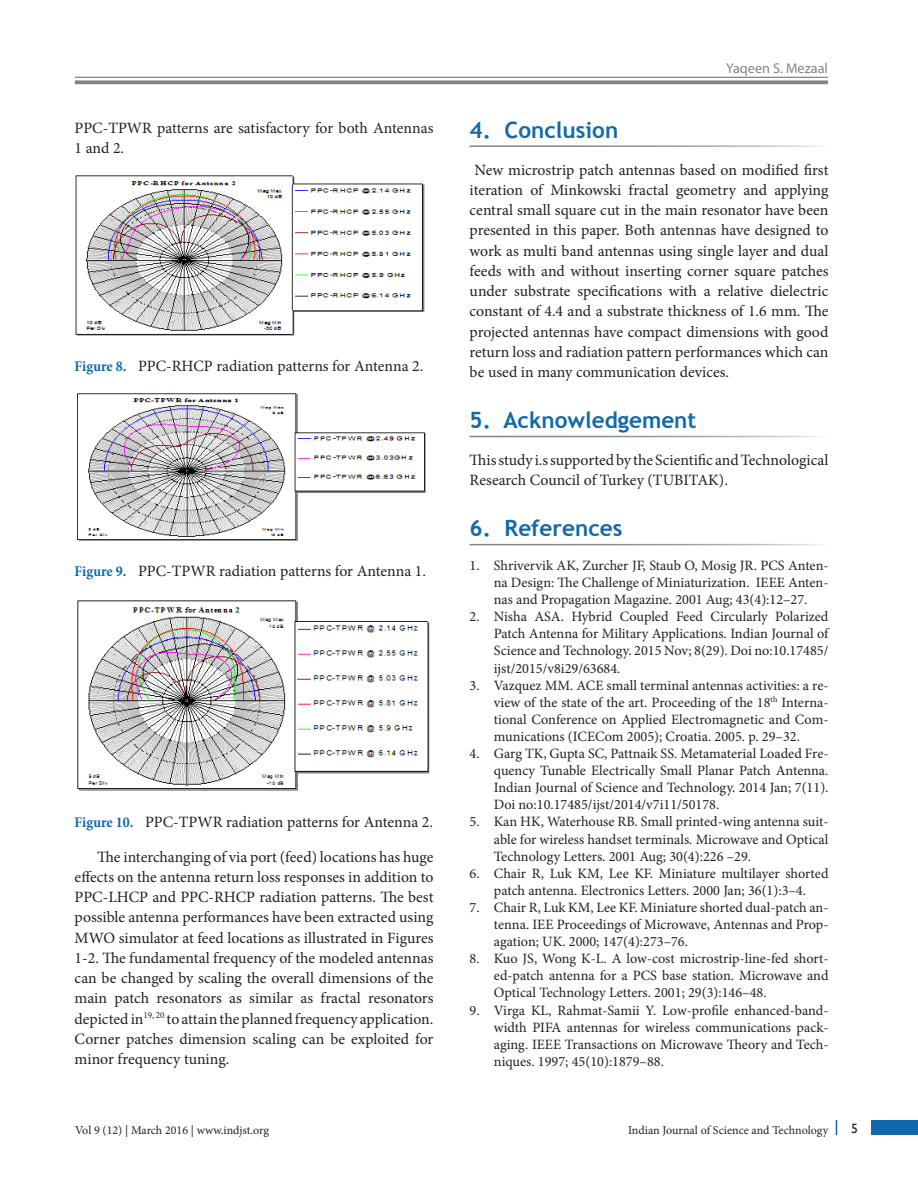
<style>
.page{position:relative;width:918px;height:1188px;background:#fff}
.page>*{position:absolute;margin:0;border:0;box-sizing:border-box;transform-origin:0 0}
.Body_Head{font:700 22.5px "Trebuchet MS";color:#0f69ab}
.Body_Text_Ind_L{font:15.75px/20.2px "Minion Pro";color:#231f20;text-align:justify}
.Body_Text_Ind_F{font:15.75px/20.2px "Minion Pro";letter-spacing:-.005em;color:#231f20}
.t1{font:14.25px/17.1px "Minion Pro";color:#231f20;text-align:justify}
.t2{font:14.25px "Myriad Pro";color:#818487}
.t3{font:13.5px "Gill Sans";color:#231f20}
.t4{font:12px "Minion Pro";letter-spacing:-.005em;color:#231f20}
.s1{font-weight:700;font-stretch:condensed;font-size:15px;color:#0f69ab}
</style>
<div class="page">
<hr style="left:75px;top:77px;width:753px;height:1px;background:#818487">
<svg style="left:75px;top:80px;width:753px;height:4px;background:#8e9194"></svg>
<div style="left:872px;top:1120px;width:46px;height:15px;background:#0f69ab"></div>
<svg style="left:836px;top:1120px;width:1px;height:15px"></svg>
<img style="left:75px;top:175px;width:350px;height:161px">
<img style="left:77px;top:393px;width:349px;height:148px">
<img style="left:77px;top:600px;width:353px;height:191px">
<p class="Body_Text_Ind_F" style="left:75px;top:118px;width:360px">PPC-TPWR patterns are satisfactory for both Antennas<br>1 and 2.</p>
<p class="Body_Text_Ind_L" style="left:75px;top:356px;width:350px"><span class="s1">Figure 8.</span> PPC-RHCP radiation patterns for Antenna 2.</p>
<p class="Body_Text_Ind_L" style="left:75px;top:561px;width:353px"><span class="s1">Figure 9.</span> PPC-TPWR radiation patterns for Antenna 1.</p>
<p class="Body_Text_Ind_L" style="left:75px;top:812px;width:360px"><span class="s1">Figure 10.</span> PPC-TPWR radiation patterns for Antenna 2.</p>
<p class="Body_Text_Ind_L" style="left:75px;top:847px;width:360px;text-indent:23px">The interchanging of via port (feed) locations has huge effects on the antenna return loss responses in addition to PPC-LHCP and PPC-RHCP radiation patterns. The best possible antenna performances have been extracted using MWO simulator at feed locations as illustrated in Figures 1-2. The fundamental frequency of the modeled antennas can be changed by scaling the overall dimensions of the main patch resonators as similar as fractal resonators depicted in<sup>19,</sup> <sup>20</sup> to attain the planned frequency application.<br>Corner patches dimension scaling can be exploited for minor frequency tuning.</p>
<p class="t2" style="left:726px;top:60px;width:103px">Yaqeen S. Mezaal</p>
<p class="Body_Head" style="left:470px;top:116px;width:150px">4. Conclusion</p>
<p class="Body_Text_Ind_L" style="left:470px;top:160px;width:360px;text-indent:5px">New microstrip patch antennas based on modified first iteration of Minkowski fractal geometry and applying central small square cut in the main resonator have been presented in this paper. Both antennas have designed to work as multi band antennas using single layer and dual feeds with and without inserting corner square patches under substrate specifications with a relative dielectric constant of 4.4 and a substrate thickness of 1.6 mm. The projected antennas have compact dimensions with good return loss and radiation pattern performances which can be used in many communication devices.</p>
<p class="Body_Head" style="left:470px;top:406px;width:228px">5. Acknowledgement</p>
<p class="Body_Text_Ind_L" style="left:470px;top:450px;width:360px">This study i.s supported by the Scientific and Technological<br>Research Council of Turkey (TUBITAK).</p>
<p class="Body_Head" style="left:470px;top:514px;width:154px">6. References</p>
<p class="t1" style="left:494px;top:557px;width:336px;text-indent:-24px">1. Shrivervik AK, Zurcher JF, Staub O, Mosig JR. PCS Anten&shy;na Design: The Challenge of Miniaturization. IEEE Anten&shy;nas and Propagation Magazine. 2001 Aug; 43(4):12–27.</p>
<p class="t1" style="left:494px;top:608px;width:336px;text-indent:-24px">2. Nisha ASA. Hybrid Coupled Feed Circularly Polarized Patch Antenna for Military Applications. Indian Journal of Science and Technology. 2015 Nov; 8(29). Doi no:10.17485/ ijst/2015/v8i29/63684.</p>
<p class="t1" style="left:494px;top:677px;width:336px;text-indent:-24px">3. Vazquez MM. ACE small terminal antennas activities: a re&shy;view of the state of the art. Proceeding of the 18<sup>th</sup> Interna&shy;tional Conference on Applied Electromagnetic and Com&shy;munications (ICECom 2005); Croatia. 2005. p. 29–32.</p>
<p class="t1" style="left:494px;top:745px;width:336px;text-indent:-24px">4. Garg TK, Gupta SC, Pattnaik SS. Metamaterial Loaded Fre&shy;quency Tunable Electrically Small Planar Patch Antenna.<br>Indian Journal of Science and Technology. 2014 Jan; 7(11).<br>Doi no:10.17485/ijst/2014/v7i11/50178.</p>
<p class="t1" style="left:494px;top:813px;width:336px;text-indent:-24px">5. Kan HK, Waterhouse RB. Small printed-wing antenna suit&shy;able for wireless handset terminals. Microwave and Optical Technology Letters. 2001 Aug; 30(4):226 –29.</p>
<p class="t1" style="left:470px;top:865px;width:360px;text-align:center">6. Chair R, Luk KM, Lee KF. Miniature multilayer shorted patch antenna. Electronics Letters. 2000 Jan; 36(1):3–4.</p>
<p class="t1" style="left:494px;top:899px;width:336px;text-indent:-24px">7. Chair R, Luk KM, Lee KF. Miniature shorted dual-patch an&shy;tenna. IEE Proceedings of Microwave, Antennas and Prop&shy;agation; UK. 2000; 147(4):273–76.</p>
<p class="t1" style="left:494px;top:950px;width:336px;text-indent:-24px">8. Kuo JS, Wong K-L. A low-cost microstrip-line-fed short&shy;ed-patch antenna for a PCS base station. Microwave and Optical Technology Letters. 2001; 29(3):146–48.</p>
<p class="t1" style="left:494px;top:1001px;width:336px;text-indent:-24px">9. Virga KL, Rahmat-Samii Y. Low-profile enhanced-band&shy;width PIFA antennas for wireless communications pack&shy;aging. IEEE Transactions on Microwave Theory and Tech&shy;niques. 1997; 45(10):1879–88.</p>
<p class="t4" style="left:75px;top:1122px;width:196px">Vol 9 (12) | March 2016 | www.indjst.org</p>
<p class="t4" style="left:628px;top:1123px;width:202px">Indian Journal of Science and Technology</p>
<p class="t3" style="left:851px;top:1120px;width:8px">5</p>
</div>
